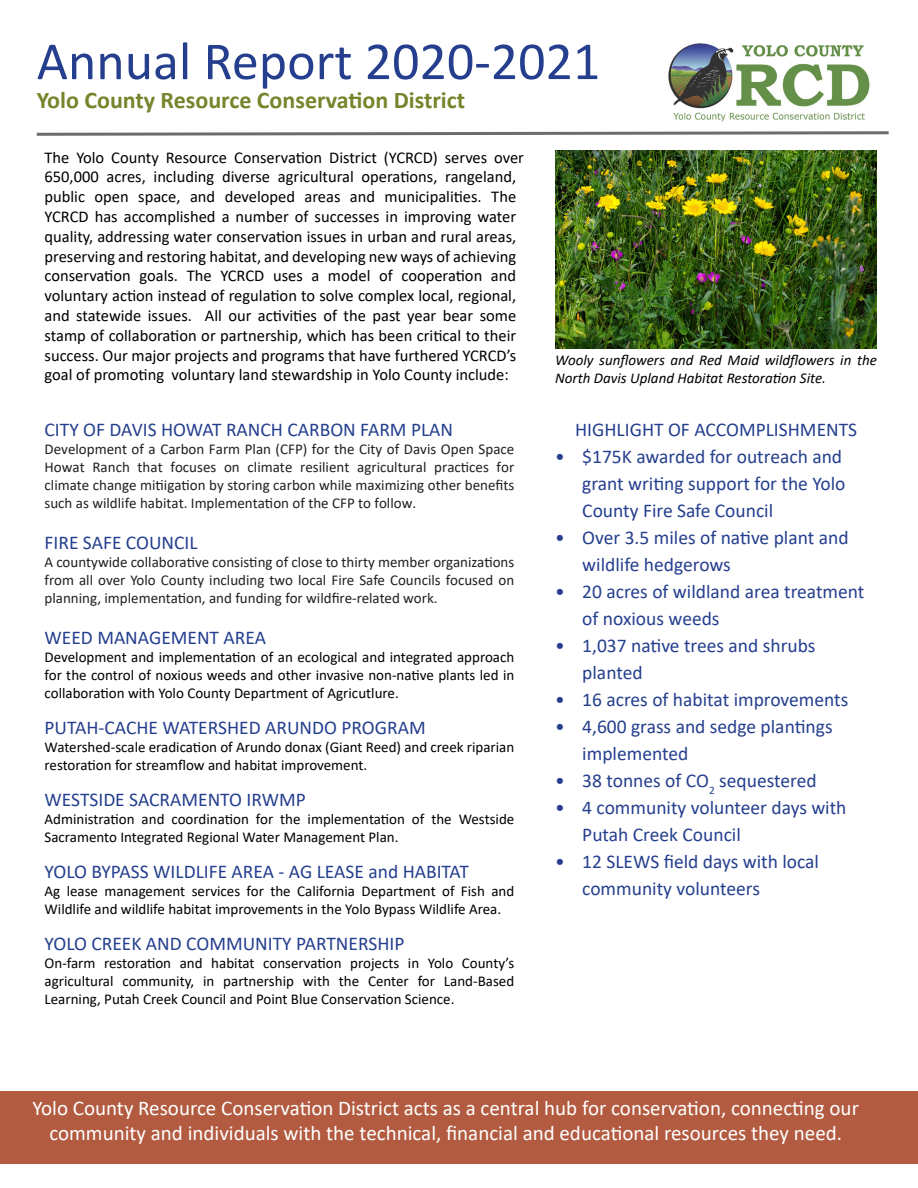
<style>
.page{position:relative;width:918px;height:1188px;background:#fff}
.page>*{position:absolute;margin:0;border:0;box-sizing:border-box;transform-origin:0 0}
.t1{font:54px "Calibri";color:#253f8e}
.t2{font:700 24px "Calibri";color:#76852c}
.t3{font:21px/25.2px "Calibri";color:#fff;text-align:center}
.t4{font:19.5px/27px "Calibri";color:#253f8e}
.t5{font:16.5px/19.8px "Calibri";color:#000}
.t6{font:15px/18px "Calibri";color:#000}
.t7{font:15px/18px "Calibri";color:#231f20;text-align:justify}
.t8{font:italic 15px/18px "Calibri";color:#000}
</style>
<div class="page">
<div style="left:0;top:1092px;width:918px;height:72px;background:#b25b40"></div>
<svg style="left:36px;top:131px;width:853px;height:5px"></svg>
<img style="left:668px;top:43px;width:202px;height:79px">
<img style="left:555px;top:150px;width:322px;height:199px">
<p class="t1" style="left:37px;top:24px;width:565px">Annual Report 2020-2021</p>
<p class="t2" style="left:37px;top:83px;width:430px">Yolo County Resource Conservation District</p>
<p class="t5" style="left:45px;top:147px;width:481px">The Yolo County Resource Conservation District (YCRCD) serves over 650,000 acres, including diverse agricultural operations, rangeland, public open space, and developed areas and municipalities. The YCRCD has accomplished a number of successes in improving water quality, addressing water conservation issues in urban and rural areas, preserving and restoring habitat, and developing new ways of achieving conservation goals. The YCRCD uses a model of cooperation and voluntary action instead of regulation to solve complex local, regional, and statewide issues. All our activities of the past year bear some stamp of collaboration or partnership, which has been critical to their success. Our major projects and programs that have furthered YCRCD’s goal of promoting voluntary land stewardship in Yolo County include:</p>
<p class="t8" style="left:555px;top:351px;width:323px">Wooly sunflowers and Red Maid wildflowers in the<br>North Davis Upland Habitat Restoration Site.</p>
<p class="t4" style="left:45px;top:416px;width:410px">CITY OF DAVIS HOWAT RANCH CARBON FARM PLAN</p>
<p class="t7" style="left:45px;top:440px;width:471px">Development of a Carbon Farm Plan (CFP) for the City of Davis Open Space Howat Ranch that focuses on climate resilient agricultural practices for climate change mitiigation by storing carbon while maximizing other benefits such as wildlife habitat. Implementation of the CFP to follow.</p>
<p class="t4" style="left:45px;top:528px;width:155px">FIRE SAFE COUNCIL</p>
<p class="t7" style="left:45px;top:553px;width:471px">A countywide collaborative consisting of close to thirty member organizations from all over Yolo County including two local Fire Safe Councils focused on planning, implementation, and funding for wildfire-related work.</p>
<p class="t4" style="left:45px;top:624px;width:223px">WEED MANAGEMENT AREA</p>
<p class="t6" style="left:45px;top:648px;width:471px;text-align:justify">Development and implementation of an ecological and integrated approach for the control of noxious weeds and other invasive non-native plants led in collaboration with Yolo County Department of Agricutlure.</p>
<p class="t4" style="left:45px;top:714px;width:383px">PUTAH-CACHE WATERSHED ARUNDO PROGRAM</p>
<p class="t6" style="left:45px;top:738px;width:471px">Watershed-scale eradication of Arundo donax (Giant Reed) and creek riparian restoration for streamflow and habitat improvement.</p>
<p class="t4" style="left:45px;top:786px;width:263px">WESTSIDE SACRAMENTO IRWMP</p>
<p class="t6" style="left:45px;top:810px;width:471px">Administration and coordination for the implementation of the Westside<br>Sacramento Integrated Regional Water Management Plan.</p>
<p class="t4" style="left:45px;top:858px;width:426px">YOLO BYPASS WILDLIFE AREA - AG LEASE and HABITAT</p>
<p class="t6" style="left:45px;top:882px;width:471px">Ag lease management services for the California Department of Fish and<br>Wildlife and wildlife habitat improvements in the Yolo Bypass Wildlife Area.</p>
<p class="t4" style="left:45px;top:930px;width:361px">YOLO CREEK AND COMMUNITY PARTNERSHIP</p>
<p class="t6" style="left:45px;top:954px;width:471px;text-align:justify">On-farm restoration and habitat conservation projects in Yolo County’s agricultural community, in partnership with the Center for Land-Based Learning, Putah Creek Council and Point Blue Conservation Science.</p>
<p class="t4" style="left:575px;top:416px;width:284px">HIGHLIGHT OF ACCOMPLISHMENTS</p>
<p class="t4" style="left:582px;top:443px;width:265px;text-indent:-27px">• $175K awarded for outreach and grant writing support for the Yolo<br>County Fire Safe Council</p>
<p class="t4" style="left:582px;top:524px;width:268px;text-indent:-27px">• Over 3.5 miles of native plant and wildlife hedgerows</p>
<p class="t4" style="left:582px;top:578px;width:284px;text-indent:-27px">• 20 acres of wildland area treatment of noxious weeds</p>
<p class="t4" style="left:582px;top:632px;width:235px;text-indent:-27px">• 1,037 native trees and shrubs planted</p>
<p class="t4" style="left:555px;top:686px;width:295px">• 16 acres of habitat improvements</p>
<p class="t4" style="left:582px;top:713px;width:252px;text-indent:-27px">• 4,600 grass and sedge plantings implemented</p>
<p class="t4" style="left:555px;top:767px;width:263px">• 38 tonnes of CO<sub>2</sub> sequestered</p>
<p class="t4" style="left:582px;top:794px;width:266px;text-indent:-27px">• 4 community volunteer days with<br>Putah Creek Council</p>
<p class="t4" style="left:582px;top:848px;width:238px;text-indent:-27px">• 12 SLEWS field days with local community volunteers</p>
<p class="t3" style="left:32px;top:1095px;width:828px">Yolo County Resource Conservation District acts as a central hub for conservation, connecting our community and individuals with the technical, financial and educational resources they need.</p>
</div>
